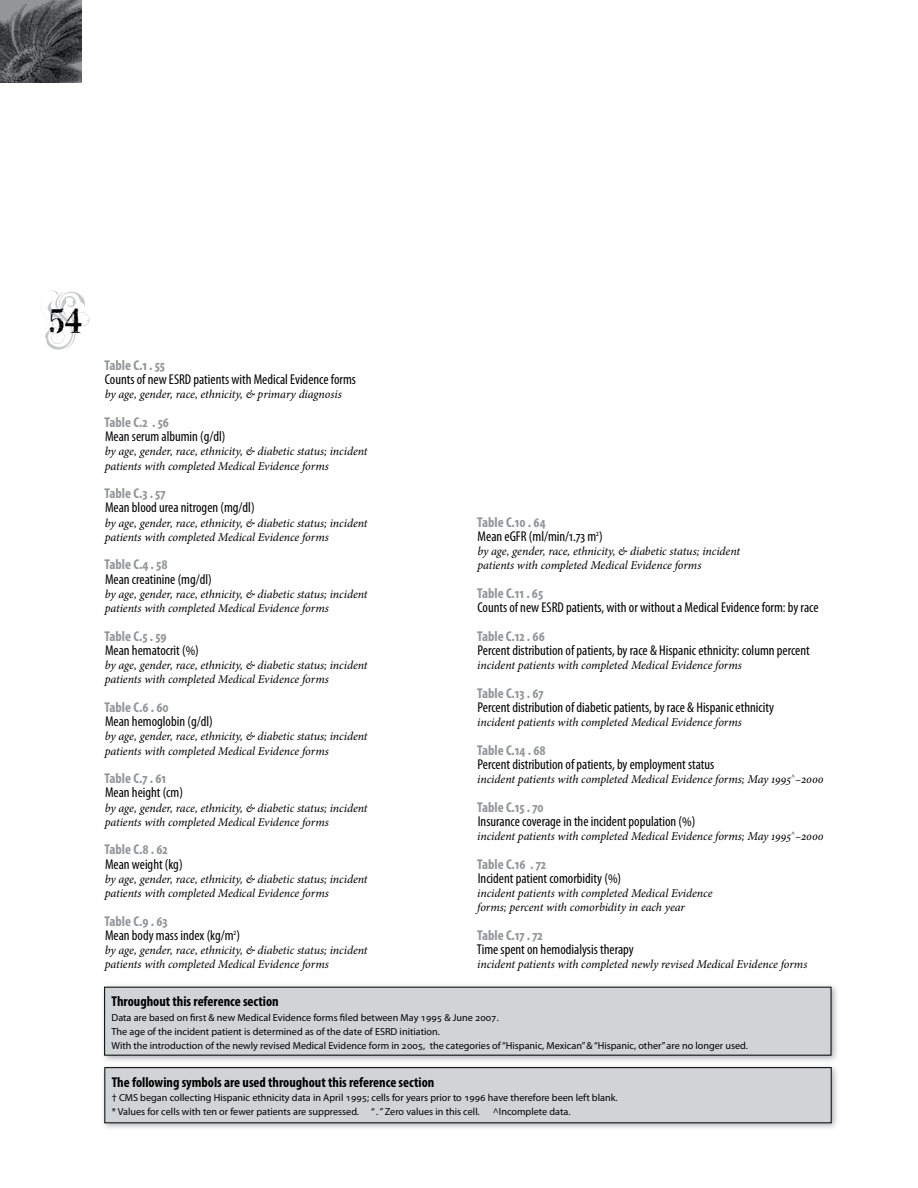
<style>
.page{position:relative;width:918px;height:1188px;background:#fff}
.page>*{position:absolute;margin:0;border:0;box-sizing:border-box;transform-origin:0 0}
.t1{font:33px "Perio Clean";color:#000}
.t2{font:condensed 14.25px/14.2px "Myriad Pro";color:#000}
.t3{font:700 condensed 14.25px "Myriad Pro";color:#000}
.t4{font:italic 12px/14.2px "Minion Pro";letter-spacing:-.005em;color:#000}
.t5{font:10.2px/14.2px "Myriad Pro";color:#000}
.s1{font-weight:700;color:#939598}
</style>
<div class="page">
<img style="left:0;top:0;width:82px;height:82px">
<svg style="left:42px;top:290px;width:48px;height:60px"></svg>
<div style="left:101px;top:1063px;width:744px;height:74px;background:#939598;opacity:.75"></div>
<div style="left:105px;top:1068px;width:726px;height:55px;background:#d1d3d4"></div>
<div style="left:100px;top:983px;width:745px;height:86px;background:#939598;opacity:.75"></div>
<div style="left:105px;top:987px;width:726px;height:68px;background:#d1d3d4"></div>
<p class="t1" style="left:49px;top:301px;width:35px">54</p>
<p class="t2" style="left:105px;top:358px;width:253px"><span class="s1">Table C.1 . 55<br></span>Counts of new ESRD patients with Medical Evidence forms</p>
<p class="t4" style="left:105px;top:388px;width:238px">by age, gender, race, ethnicity, &amp; primary diagnosis</p>
<p class="t2" style="left:105px;top:415px;width:123px"><span class="s1">Table C.2 . 56<br></span>Mean serum albumin (g/dl)</p>
<p class="t4" style="left:105px;top:445px;width:264px">by age, gender, race, ethnicity, &amp; diabetic status; incident patients with completed Medical Evidence forms</p>
<p class="t2" style="left:105px;top:486px;width:152px"><span class="s1">Table C.3 . 57<br></span>Mean blood urea nitrogen (mg/dl)</p>
<p class="t4" style="left:105px;top:516px;width:264px">by age, gender, race, ethnicity, &amp; diabetic status; incident patients with completed Medical Evidence forms</p>
<p class="t2" style="left:105px;top:557px;width:109px"><span class="s1">Table C.4 . 58<br></span>Mean creatinine (mg/dl)</p>
<p class="t4" style="left:105px;top:587px;width:264px">by age, gender, race, ethnicity, &amp; diabetic status; incident patients with completed Medical Evidence forms</p>
<p class="t2" style="left:105px;top:629px;width:96px"><span class="s1">Table C.5 . 59<br></span>Mean hematocrit (%)</p>
<p class="t4" style="left:105px;top:658px;width:264px">by age, gender, race, ethnicity, &amp; diabetic status; incident patients with completed Medical Evidence forms</p>
<p class="t2" style="left:105px;top:700px;width:110px"><span class="s1">Table C.6 . 60<br></span>Mean hemoglobin (g/dl)</p>
<p class="t4" style="left:105px;top:729px;width:264px">by age, gender, race, ethnicity, &amp; diabetic status; incident patients with completed Medical Evidence forms</p>
<p class="t2" style="left:105px;top:771px;width:80px"><span class="s1">Table C.7 . 61<br></span>Mean height (cm)</p>
<p class="t4" style="left:105px;top:801px;width:264px">by age, gender, race, ethnicity, &amp; diabetic status; incident patients with completed Medical Evidence forms</p>
<p class="t2" style="left:105px;top:842px;width:80px"><span class="s1">Table C.8 . 62<br></span>Mean weight (kg)</p>
<p class="t4" style="left:105px;top:872px;width:264px">by age, gender, race, ethnicity, &amp; diabetic status; incident patients with completed Medical Evidence forms</p>
<p class="t2" style="left:105px;top:914px;width:137px"><span class="s1">Table C.9 . 63<br></span>Mean body mass index (kg/m<sup>2</sup>)</p>
<p class="t4" style="left:105px;top:943px;width:264px">by age, gender, race, ethnicity, &amp; diabetic status; incident patients with completed Medical Evidence forms</p>
<p class="t2" style="left:477px;top:515px;width:127px"><span class="s1">Table C.10 . 64<br></span>Mean eGFR (ml/min/1.73 m<sup>2</sup>)</p>
<p class="t4" style="left:477px;top:544px;width:264px">by age, gender, race, ethnicity, &amp; diabetic status; incident patients with completed Medical Evidence forms</p>
<p class="t2" style="left:477px;top:586px;width:343px"><span class="s1">Table C.11 . 65<br></span>Counts of new ESRD patients, with or without a Medical Evidence form: by race</p>
<p class="t2" style="left:477px;top:629px;width:334px"><span class="s1">Table C.12 . 66<br></span>Percent distribution of patients, by race &amp; Hispanic ethnicity: column percent</p>
<p class="t4" style="left:477px;top:658px;width:266px">incident patients with completed Medical Evidence forms</p>
<p class="t2" style="left:477px;top:686px;width:299px"><span class="s1">Table C.13 . 67<br></span>Percent distribution of diabetic patients, by race &amp; Hispanic ethnicity</p>
<p class="t4" style="left:477px;top:715px;width:266px">incident patients with completed Medical Evidence forms</p>
<p class="t2" style="left:477px;top:743px;width:239px"><span class="s1">Table C.14 . 68<br></span>Percent distribution of patients, by employment status</p>
<p class="t4" style="left:477px;top:772px;width:348px">incident patients with completed Medical Evidence forms; May 1995<sup>^</sup>–2000</p>
<p class="t2" style="left:477px;top:800px;width:220px"><span class="s1">Table C.15 . 70<br></span>Insurance coverage in the incident population (%)</p>
<p class="t4" style="left:477px;top:829px;width:348px">incident patients with completed Medical Evidence forms; May 1995<sup>^</sup>–2000</p>
<p class="t2" style="left:477px;top:857px;width:146px"><span class="s1">Table C.16 . 72<br></span>Incident patient comorbidity (%)</p>
<p class="t4" style="left:477px;top:886px;width:237px">incident patients with completed Medical Evidence forms; percent with comorbidity in each year</p>
<p class="t2" style="left:477px;top:928px;width:158px"><span class="s1">Table C.17 . 72<br></span>Time spent on hemodialysis therapy</p>
<p class="t4" style="left:477px;top:957px;width:332px">incident patients with completed newly revised Medical Evidence forms</p>
<p class="t3" style="left:112px;top:993px;width:169px">Throughout this reference section</p>
<p class="t5" style="left:112px;top:1010px;width:638px">Data are based on first &amp; new Medical Evidence forms filed between May 1995 &amp; June 2007.<br>The age of the incident patient is determined as of the date of ESRD initiation.<br>With the introduction of the newly revised Medical Evidence form in 2005, the categories of “Hispanic, Mexican” &amp; “Hispanic, other” are no longer used.</p>
<p class="t3" style="left:112px;top:1073px;width:324px">The following symbols are used throughout this reference section</p>
<p class="t5" style="left:112px;top:1090px;width:507px">† CMS began collecting Hispanic ethnicity data in April 1995; cells for years prior to 1996 have therefore been left blank. * Values for cells with ten or fewer patients are suppressed. “ . ” Zero values in this cell.</p>
<p class="t5" style="left:493px;top:1105px;width:79px">^Incomplete data.</p>
</div>
